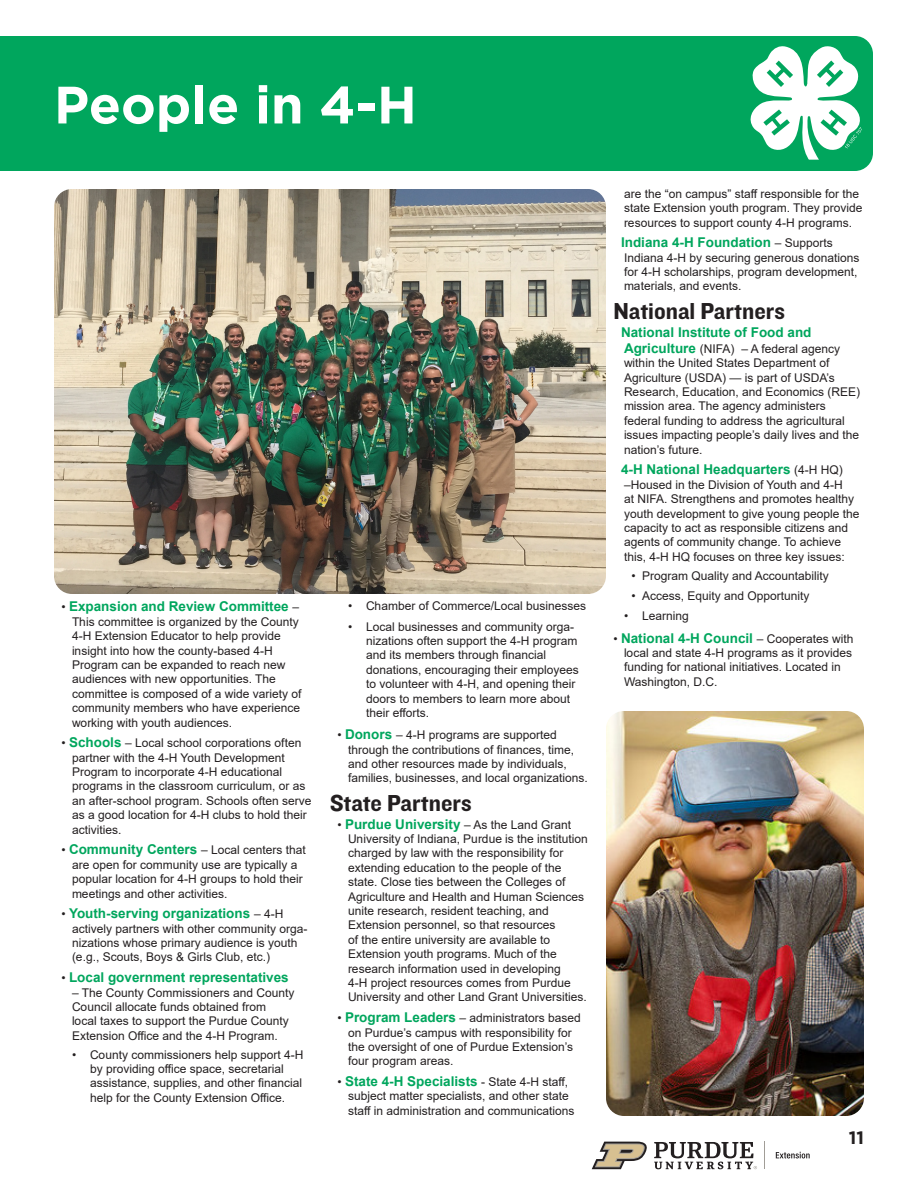
<style>
.page{position:relative;width:918px;height:1188px;background:#fff}
.page>*{position:absolute;margin:0;border:0;box-sizing:border-box;transform-origin:0 0}
.Page_Heading{font:700 52.5px "Gotham";color:#fff}
.Subheading{font:24px "Knockout HTF51 Middleweight";color:#231f20}
.t1{font:700 18px "Gotham";color:#231f20}
.t2{font:700 13.5px "Arial";color:#00a65d}
.t3{font:12px/14.4px "Arial";color:#231f20}
.s1{font-weight:400;font-size:12px;color:#231f20}
.s2{font-weight:700;font-size:13.5px;color:#00a65d}
</style>
<div class="page">
<div style="left:0;top:36px;width:873px;height:135px;background:#00a65d"></div>
<svg style="left:751px;top:46px;width:111px;height:114px"></svg>
<svg style="left:776px;top:1152px;width:34px;height:6px"></svg>
<svg style="left:592px;top:1142px;width:55px;height:27px"></svg>
<svg style="left:654px;top:1142px;width:103px;height:27px"></svg>
<img style="left:606px;top:711px;width:258px;height:405px">
<img style="left:54px;top:189px;width:552px;height:405px">
<p class="Page_Heading" style="left:54px;top:75px;width:364px">People in 4-H</p>
<p class="t2" style="left:62px;top:597px;width:239px"><span class="s1">•</span> Expansion and Review Committee <span class="s1">–</span></p>
<p class="t3" style="left:72px;top:614px;width:231px">This committee is organized by the County 4-H Extension Educator to help provide insight into how the county-based 4-H Program can be expanded to reach new audiences with new opportunities. The committee is composed of a wide variety of community members who have experience working with youth audiences.</p>
<p class="t3" style="left:72px;top:736px;width:241px;text-indent:-10px">• <span class="s2">Schools</span> – Local school corporations often partner with the 4-H Youth Development Program to incorporate 4-H educational programs in the classroom curriculum, or as an after-school program. Schools often serve as a good location for 4-H clubs to hold their activities.</p>
<p class="t3" style="left:72px;top:843px;width:235px;text-indent:-10px">• <span class="s2">Community Centers</span> – Local centers that are open for community use are typically a popular location for 4-H groups to hold their meetings and other activities.</p>
<p class="t2" style="left:62px;top:904px;width:223px"><span class="s1">•</span> Youth-serving organizations <span class="s1">– 4-H</span></p>
<p class="t3" style="left:72px;top:921px;width:237px">actively partners with other community orga&shy;nizations whose primary audience is youth (e.g., Scouts, Boys &amp; Girls Club, etc.)</p>
<p class="t2" style="left:62px;top:968px;width:229px"><span class="s1">•</span> Local government representatives</p>
<p class="t3" style="left:72px;top:985px;width:224px">– The County Commissioners and County Council allocate funds obtained from<br>local taxes to support the Purdue County Extension Office and the 4-H Program.</p>
<p class="t3" style="left:90px;top:1047px;width:215px;text-indent:-18px">• County commissioners help support 4-H by providing office space, secretarial assistance, supplies, and other financial help for the County Extension Office.</p>
<p class="t3" style="left:348px;top:599px;width:240px">• Chamber of Commerce/Local businesses</p>
<p class="t3" style="left:366px;top:619px;width:214px;text-indent:-18px">• Local businesses and community orga&shy;nizations often support the 4-H program and its members through financial donations, encouraging their employees to volunteer with 4-H, and opening their doors to members to learn more about their efforts.</p>
<p class="t3" style="left:348px;top:728px;width:241px;text-indent:-10px">• <span class="s2">Donors</span> – 4-H programs are supported through the contributions of finances, time, and other resources made by individuals, families, businesses, and local organizations.</p>
<p class="Subheading" style="left:330px;top:790px;width:143px">State Partners</p>
<p class="t3" style="left:348px;top:817px;width:241px;text-indent:-10px">• <span class="s2">Purdue University</span> – As the Land Grant University of Indiana, Purdue is the institution charged by law with the responsibility for extending education to the people of the state. Close ties between the Colleges of Agriculture and Health and Human Sciences unite research, resident teaching, and Extension personnel, so that resources<br>of the entire university are available to Extension youth programs. Much of the research information used in developing<br>4-H project resources comes from Purdue University and other Land Grant Universities.</p>
<p class="t3" style="left:348px;top:1011px;width:234px;text-indent:-10px">• <span class="s2">Program Leaders</span> – administrators based on Purdue’s campus with responsibility for the oversight of one of Purdue Extension’s four program areas.</p>
<p class="t2" style="left:338px;top:1072px;width:232px"><span class="s1">•</span> State 4-H Specialists <span class="s1">- State 4-H staff,</span></p>
<p class="t3" style="left:348px;top:1089px;width:228px">subject matter specialists, and other state staff in administration and communications</p>
<p class="t3" style="left:624px;top:186px;width:240px">are the “on campus” staff responsible for the state Extension youth program. They provide resources to support county 4-H programs.</p>
<p class="t2" style="left:621px;top:233px;width:213px">Indiana 4-H Foundation <span class="s1">– Supports</span></p>
<p class="t3" style="left:624px;top:250px;width:237px">Indiana 4-H by securing generous donations for 4-H scholarships, program development, materials, and events.</p>
<p class="Subheading" style="left:614px;top:298px;width:173px">National Partners</p>
<p class="t2" style="left:621px;top:322px;width:192px">National Institute of Food and</p>
<p class="t3" style="left:624px;top:341px;width:238px"><span class="s2">Agriculture</span> (NIFA) – A federal agency within the United States Department of Agriculture (USDA) — is part of USDA’s Research, Education, and Economics (REE) mission area. The agency administers federal funding to address the agricultural issues impacting people’s daily lives and the nation’s future.</p>
<p class="t2" style="left:621px;top:460px;width:223px">4-H National Headquarters <span class="s1">(4-H HQ)</span></p>
<p class="t3" style="left:624px;top:477px;width:237px">–Housed in the Division of Youth and 4-H<br>at NIFA. Strengthens and promotes healthy youth development to give young people the capacity to act as responsible citizens and agents of community change. To achieve this, 4-H HQ focuses on three key issues:</p>
<p class="t3" style="left:632px;top:568px;width:199px">• Program Quality and Accountability</p>
<p class="t3" style="left:632px;top:589px;width:179px">• Access, Equity and Opportunity</p>
<p class="t3" style="left:624px;top:609px;width:66px">• Learning</p>
<p class="t2" style="left:614px;top:628px;width:241px"><span class="s1">•</span> National 4-H Council <span class="s1">– Cooperates with</span></p>
<p class="t3" style="left:624px;top:646px;width:230px">local and state 4-H programs as it provides funding for national initiatives. Located in<br>Washington, D.C.</p>
<h3 class="t1" style="left:849px;top:1127px;width:17px">11</h3>
</div>
